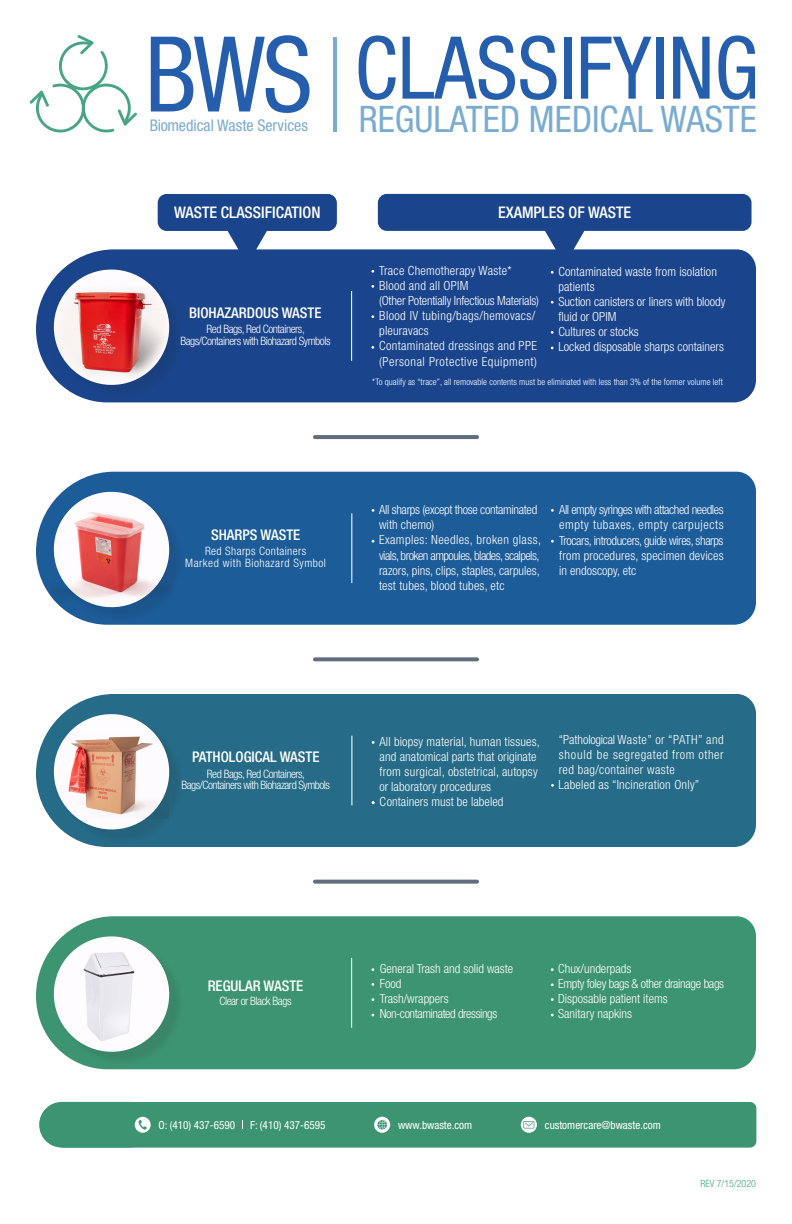
<style>
.page{position:relative;width:792px;height:1224px;background:#fff}
.page>*{position:absolute;margin:0;border:0;box-sizing:border-box;transform-origin:0 0}
.t1{font:condensed 104.7px "Helvetica Neue LT Std";color:#245eac;scale:.96 1}
.t2{font:condensed 86.8px "Helvetica Neue LT Std";color:#245eac;scale:.96 1}
.t3{font:condensed 36.6px "Helvetica Neue LT Std";color:#7aacd2}
.t4{font:condensed 16.1px "Helvetica Neue LT Std";color:#7aacd2}
.t5{font:500 condensed 16px "Helvetica Neue LT Std";color:#fff}
.t6{font:500 condensed 14.7px "Helvetica Neue LT Std";color:#fff}
.t7{font:300 condensed 12.6px/15.2px "Helvetica Neue LT Std";color:#fff}
.t8{font:300 condensed 12.6px/15.2px "Helvetica Neue LT Std";letter-spacing:.02em;color:#fff}
.t9{font:300 condensed 12.6px "Helvetica Neue LT Std";letter-spacing:-.035em;color:#fff}
.t10{font:300 condensed 12.6px "Helvetica Neue LT Std";letter-spacing:-.03em;color:#fff}
.t11{font:300 condensed 12.6px "Helvetica Neue LT Std";letter-spacing:.045em;color:#fff}
.t12{font:300 condensed 11.6px/11.6px "Helvetica Neue LT Std";letter-spacing:-.04em;color:#fff;text-align:center}
.t13{font:300 condensed 11.6px/11.6px "Helvetica Neue LT Std";letter-spacing:.045em;color:#fff;text-align:center}
.t14{font:condensed 11.2px "Helvetica Neue LT Std";color:#fff}
.t15{font:300 condensed 10px "Helvetica Neue LT Std";color:#47a485}
.t16{font:300 condensed 9px "Helvetica Neue LT Std";letter-spacing:.005em;color:#fff}
</style>
<div class="page">
<svg style="left:29px;top:35px;width:108px;height:98px"></svg>
<hr style="left:333px;top:37px;width:4px;height:94px;background:#7aacd2">
<div style="left:39px;top:1102px;width:113px;height:46px;background:#3d9470;border-radius:22px"></div>
<div style="left:57px;top:1102px;width:699px;height:46px;background:#3d9470;border-radius:6px"></div>
<svg style="left:374px;top:1117px;width:16px;height:16px"></svg>
<svg style="left:521px;top:1117px;width:16px;height:16px"></svg>
<svg style="left:135px;top:1117px;width:16px;height:16px"></svg>
<hr style="left:315px;top:435px;width:162px;height:4px;background:#616e7d">
<svg style="left:315px;top:657px;width:162px;height:4px"></svg>
<svg style="left:315px;top:880px;width:162px;height:4px"></svg>
<div style="left:36px;top:916px;width:720px;height:153px;background:#3d9470"></div>
<div style="left:58px;top:940px;width:126px;height:127px;background:#231f20;opacity:.11"></div>
<svg style="left:48px;top:930px;width:127px;height:128px"></svg>
<img style="left:83px;top:951px;width:52px;height:91px">
<hr style="left:351px;top:958px;width:1px;height:70px;background:#fff">
<div style="left:36px;top:694px;width:720px;height:153px;background:#266b87"></div>
<div style="left:58px;top:718px;width:126px;height:127px;background:#231f20;opacity:.11"></div>
<svg style="left:48px;top:708px;width:127px;height:127px"></svg>
<img style="left:53px;top:732px;width:116px;height:86px">
<hr style="left:351px;top:736px;width:1px;height:69px;background:#fff">
<div style="left:36px;top:472px;width:720px;height:153px;background:#1c5c99"></div>
<div style="left:58px;top:496px;width:126px;height:126px;background:#231f20;opacity:.11"></div>
<svg style="left:48px;top:486px;width:127px;height:127px"></svg>
<img style="left:50px;top:513px;width:123px;height:90px">
<hr style="left:351px;top:513px;width:1px;height:70px;background:#fff">
<div style="left:36px;top:249px;width:720px;height:153px;background:#1a458c"></div>
<div style="left:58px;top:274px;width:126px;height:126px;background:#231f20;opacity:.11"></div>
<svg style="left:48px;top:264px;width:127px;height:127px"></svg>
<img style="left:53px;top:279px;width:116px;height:100px">
<div style="left:158px;top:194px;width:179px;height:37px;background:#1a458c;border-radius:9px"></div>
<svg style="left:227px;top:231px;width:41px;height:32px"></svg>
<div style="left:378px;top:194px;width:374px;height:37px;background:#1a458c;border-radius:9px"></div>
<svg style="left:544px;top:230px;width:41px;height:33px"></svg>
<hr style="left:351px;top:291px;width:1px;height:70px;background:#fff">
<p class="t1" style="left:145px;top:14px;width:176px">BWS</p>
<p class="t4" style="left:150px;top:116px;width:160px">Biomedical Waste Services</p>
<p class="t2" style="left:355px;top:18px;width:423px">CLASSIFYING</p>
<p class="t3" style="left:359px;top:98px;width:400px">REGULATED MEDICAL WASTE</p>
<p class="t5" style="left:174px;top:203px;width:148px">WASTE CLASSIFICATION</p>
<p class="t5" style="left:498px;top:203px;width:135px">EXAMPLES OF WASTE</p>
<p class="t6" style="left:189px;top:304px;width:134px">BIOHAZARDOUS WASTE</p>
<p class="t12" style="left:180px;top:323px;width:152px">Red Bags, Red Containers,<br>Bags/Containers with Biohazard Symbols</p>
<p class="t8" style="left:379px;top:263px;width:161px">Trace Chemotherapy Waste*<br>Blood and all OPIM<br>(Other Potentially Infectious Materials)<br>Blood IV tubing/bags/hemovacs/ pleuravacs<br>Contaminated dressings and PPE (Personal Protective Equipment)</p>
<p class="t7" style="left:558px;top:263px;width:160px">Contaminated waste from isolation patients</p>
<p class="t7" style="left:558px;top:294px;width:169px">Suction canisters or liners with bloody fluid or OPIM</p>
<p class="t7" style="left:558px;top:324px;width:82px">Cultures or stocks</p>
<p class="t7" style="left:558px;top:339px;width:167px">Locked disposable sharps containers</p>
<p class="t16" style="left:372px;top:377px;width:352px">*To qualify as “trace”, all removable contents must be eliminated with less than 3% of the former volume left</p>
<p class="t6" style="left:211px;top:526px;width:91px">SHARPS WASTE</p>
<p class="t13" style="left:185px;top:545px;width:142px">Red Sharps Containers<br>Marked with Biohazard Symbol</p>
<p class="t7" style="left:379px;top:502px;width:163px">All sharps (except those contaminated with chemo)<br>Examples: Needles, broken glass, vials, broken ampoules, blades, scalpels, razors, pins, clips, staples, carpules, test tubes, blood tubes, etc</p>
<p class="t9" style="left:559px;top:503px;width:166px">All empty syringes with attached needles</p>
<p class="t11" style="left:559px;top:518px;width:166px">empty tubaxes, empty carpujects</p>
<p class="t10" style="left:559px;top:533px;width:166px">Trocars, introducers, guide wires, sharps</p>
<p class="t7" style="left:559px;top:548px;width:166px">from procedures, specimen devices</p>
<p class="t7" style="left:559px;top:563px;width:79px">in endoscopy, etc</p>
<p class="t6" style="left:192px;top:748px;width:129px">PATHOLOGICAL WASTE</p>
<p class="t12" style="left:181px;top:768px;width:150px">Red Bags, Red Containers,<br>Bags/Containers with Biohazard Symbols</p>
<p class="t7" style="left:379px;top:733px;width:162px">All biopsy material, human tissues, and anatomical parts that originate from surgical, obstetrical, autopsy or laboratory procedures<br>Containers must be labeled</p>
<p class="t7" style="left:559px;top:732px;width:166px;text-align:justify">“Pathological Waste” or “PATH” and should be segregated from other red bag/container waste</p>
<p class="t8" style="left:559px;top:777px;width:142px">Labeled as “Incineration Only”</p>
<p class="t6" style="left:208px;top:977px;width:97px">REGULAR WASTE</p>
<p class="t12" style="left:219px;top:995px;width:74px">Clear or Black Bags</p>
<p class="t7" style="left:380px;top:961px;width:135px">General Trash and solid waste</p>
<p class="t7" style="left:380px;top:976px;width:23px">Food</p>
<p class="t7" style="left:380px;top:991px;width:71px">Trash/wrappers</p>
<p class="t9" style="left:380px;top:1007px;width:119px">Non-contaminated dressings</p>
<p class="t7" style="left:558px;top:961px;width:168px">Chux/underpads<br>Empty foley bags &amp; other drainage bags<br>Disposable patient items<br>Sanitary napkins</p>
<p class="t14" style="left:159px;top:1118px;width:78px">O: (410) 437-6590</p>
<p class="t14" style="left:250px;top:1118px;width:77px">F: (410) 437-6595</p>
<p class="t14" style="left:398px;top:1118px;width:76px">www.bwaste.com</p>
<p class="t14" style="left:545px;top:1118px;width:117px">customercare@bwaste.com</p>
<p class="t15" style="left:700px;top:1178px;width:57px">REV 7/15/2020</p>
</div>
